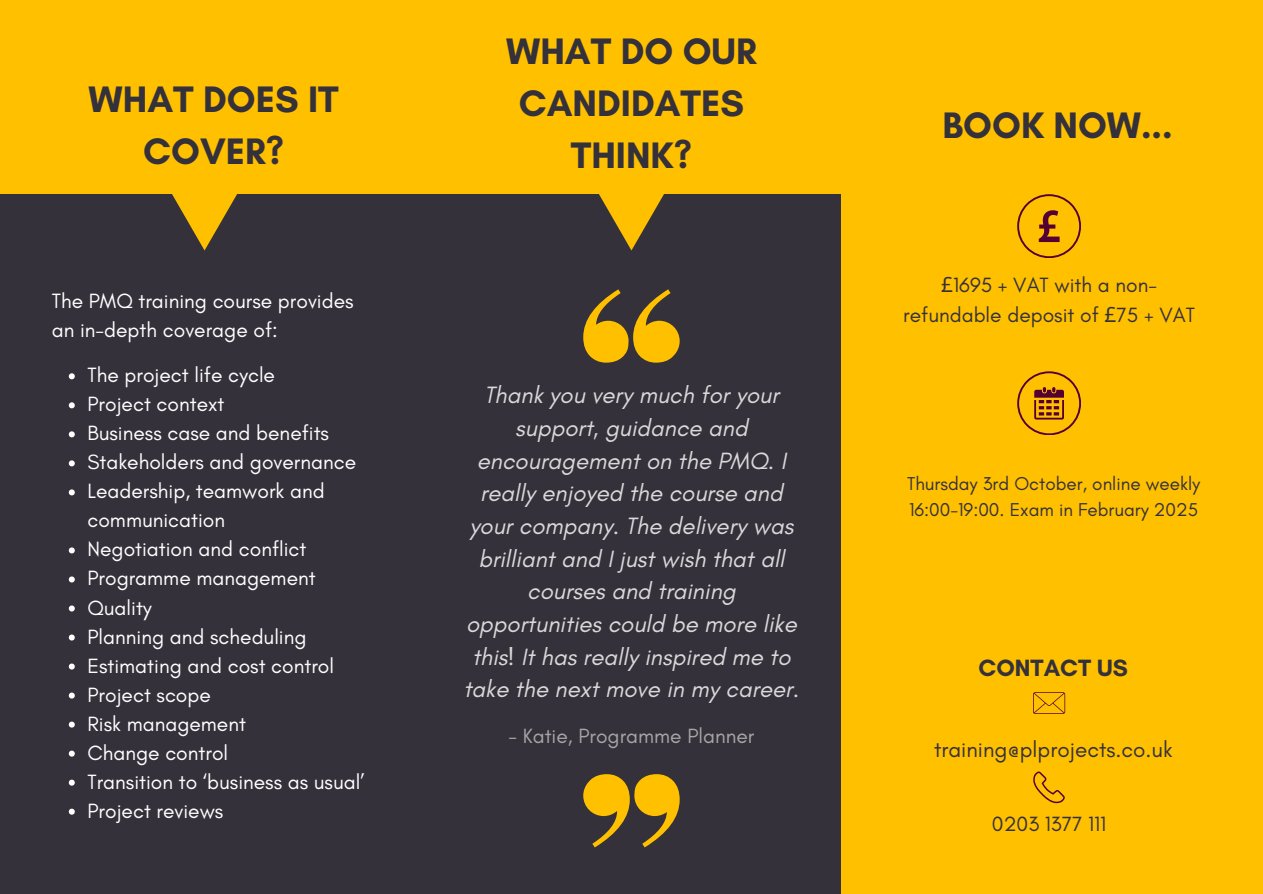
<style>
.page{position:relative;width:1263px;height:894px;background:#fff}
.page>*{position:absolute;margin:0;border:0;box-sizing:border-box;transform-origin:0 0}
.t1{font:700 37.5px/51.8px "Glacial Indifference";color:#35313b;text-align:center}
.t2{font:italic 24px/32.7px "Glacial Indifference";color:#d9d9d9;text-align:center}
.t3{font:700 24px "Glacial Indifference";color:#35313b}
.t4{font:22.5px "Glacial Indifference";color:#35313b}
.t5{font:21px/29px "Glacial Indifference";color:#fff}
.t6{font:21px/29.2px "Glacial Indifference";color:#35313b;text-align:center}
.t7{font:21px "Glacial Indifference";color:#a6a6a6}
.t8{font:18.9px/25.8px "Glacial Indifference";color:#35313b}
.s1{font-family:"Noto Sans"}
</style>
<div class="page">
<div style="left:0;top:0;width:1263px;height:893px;background:#35313b"></div>
<svg style="left:69px;top:373px;width:6px;height:6px"></svg>
<svg style="left:69px;top:402px;width:6px;height:6px"></svg>
<svg style="left:69px;top:431px;width:6px;height:6px"></svg>
<svg style="left:69px;top:460px;width:6px;height:6px"></svg>
<svg style="left:69px;top:489px;width:6px;height:6px"></svg>
<svg style="left:69px;top:547px;width:6px;height:6px"></svg>
<svg style="left:69px;top:576px;width:6px;height:6px"></svg>
<svg style="left:69px;top:605px;width:6px;height:6px"></svg>
<svg style="left:69px;top:634px;width:6px;height:6px"></svg>
<svg style="left:69px;top:663px;width:6px;height:6px"></svg>
<svg style="left:69px;top:692px;width:6px;height:6px"></svg>
<svg style="left:69px;top:721px;width:6px;height:6px"></svg>
<svg style="left:69px;top:750px;width:6px;height:6px"></svg>
<svg style="left:69px;top:779px;width:6px;height:6px"></svg>
<svg style="left:69px;top:808px;width:6px;height:6px"></svg>
<div style="left:842px;top:0;width:421px;height:893px;background:#ffc000"></div>
<div style="left:0;top:0;width:1263px;height:194px;background:#ffc000"></div>
<svg style="left:172px;top:194px;width:65px;height:56px"></svg>
<svg style="left:599px;top:194px;width:65px;height:56px"></svg>
<svg style="left:583px;top:289px;width:97px;height:73px"></svg>
<svg style="left:583px;top:774px;width:97px;height:73px"></svg>
<svg style="left:1033px;top:771px;width:32px;height:31px"></svg>
<svg style="left:1033px;top:692px;width:32px;height:21px"></svg>
<svg style="left:1017px;top:194px;width:64px;height:64px"></svg>
<svg style="left:1017px;top:371px;width:64px;height:64px"></svg>
<h1 class="t1" style="left:89px;top:73px;width:252px">WHAT DOES IT<br>COVER?</h1>
<p class="t5" style="left:52px;top:286px;width:303px">The PMQ training course provides an in-depth coverage of:</p>
<p class="t5" style="left:87px;top:360px;width:279px">The project life cycle<br>Project context<br>Business case and benefits<br>Stakeholders and governance<br>Leadership, teamwork and communication<br>Negotiation and conflict<br>Programme management<br>Quality<br>Planning and scheduling<br>Estimating and cost control<br>Project scope<br>Risk management<br>Change control<br>Transition to ‘business as usual’<br>Project reviews</p>
<h1 class="t1" style="left:506px;top:25px;width:252px">WHAT DO OUR<br>CANDIDATES<br>THINK?</h1>
<p class="t2" style="left:464px;top:378px;width:337px">Thank you very much for your support, guidance and encouragement on the PMQ. I really enjoyed the course and your company. The delivery was brilliant and I just wish that all courses and training opportunities could be more like this! It has really inspired me to take the next move in my career.</p>
<p class="t7" style="left:509px;top:722px;width:247px">- Katie, Programme Planner</p>
<h1 class="t1" style="left:943px;top:99px;width:232px">BOOK NOW...</h1>
<p class="t6" style="left:903px;top:270px;width:293px"><span class="s1">£</span>1695 + VAT with a non&shy;refundable deposit of <span class="s1">£</span>75 + VAT</p>
<p class="t8" style="left:907px;top:470px;width:295px">Thursday 3rd October, online weekly<br>16:00-19:00. Exam in February 2025</p>
<p class="t3" style="left:978px;top:653px;width:151px">CONTACT US</p>
<p class="t4" style="left:934px;top:735px;width:240px">training@plprojects.co.uk</p>
<p class="t6" style="left:992px;top:809px;width:116px">0203 1377 111</p>
</div>
